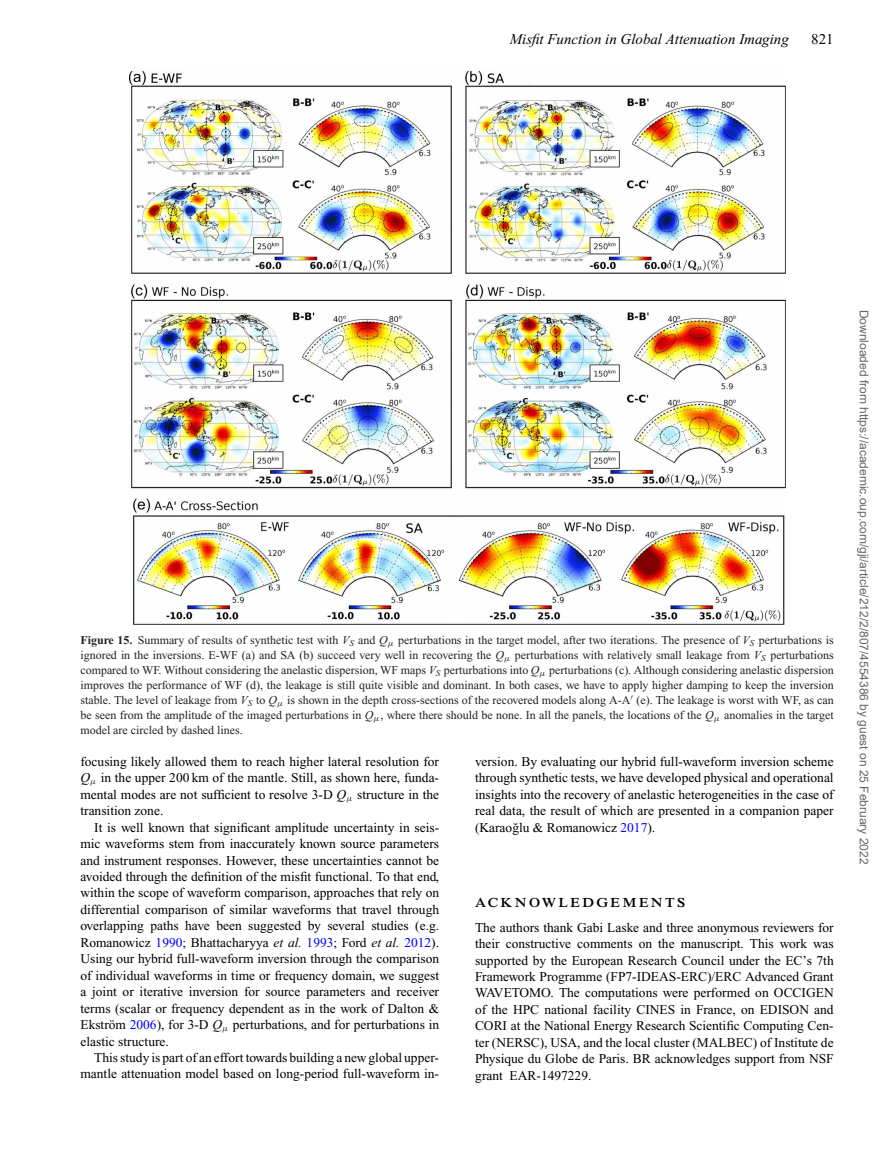
<style>
.page{position:relative;width:893px;height:1174px;background:#fff}
.page>*{position:absolute;margin:0;border:0;box-sizing:border-box;transform-origin:0 0}
.t1{font:italic 15px "Times New Roman";color:#000}
.t2{font:15px "Times New Roman";color:#000}
.t3{font:13.5px/16.5px "Times New Roman";color:#000;text-align:justify}
.t4{font:600 13.5px "Times NRMT";letter-spacing:.17em;color:#000}
.t5{font:12px/15px "Times New Roman";color:#231f20;text-align:justify}
.t6{font:12px "Arial";color:#666}
.s1{font-weight:700}
.s2{font-style:italic}
.s3{color:#00f}
</style>
<div class="page">
<img style="left:129px;top:70px;width:656px;height:555px">
<p class="t1" style="left:510px;top:33px;width:281px">Misfit Function in Global Attenuation Imaging</p>
<p class="t2" style="left:811px;top:33px;width:24px">821</p>
<p class="t5" style="left:80px;top:633px;width:755px"><span class="s1">Figure 15.</span> Summary of results of synthetic test with <span class="s2">V</span><sub>S</sub> and <span class="s2">Q</span><sub>μ</sub> perturbations in the target model, after two iterations. The presence of <span class="s2">V</span><sub>S</sub> perturbations is ignored in the inversions. E-WF (a) and SA (b) succeed very well in recovering the <span class="s2">Q</span><sub>μ</sub> perturbations with relatively small leakage from <span class="s2">V</span><sub>S</sub> perturbations compared to WF. Without considering the anelastic dispersion, WF maps <span class="s2">V</span><sub>S</sub> perturbations into <span class="s2">Q</span><sub>μ</sub> perturbations (c). Although considering anelastic dispersion improves the performance of WF (d), the leakage is still quite visible and dominant. In both cases, we have to apply higher damping to keep the inversion stable. The level of leakage from <span class="s2">V</span><sub>S</sub> to <span class="s2">Q</span><sub>μ</sub> is shown in the depth cross-sections of the recovered models along A-A (e). The leakage is worst with WF, as can be seen from the amplitude of the imaged perturbations in <span class="s2">Q</span><sub>μ</sub>, where there should be none. In all the panels, the locations of the <span class="s2">Q</span><sub>μ</sub> anomalies in the target model are circled by dashed lines.</p>
<p class="t3" style="left:80px;top:754px;width:360px">focusing likely allowed them to reach higher lateral resolution for <span class="s2">Q</span><sub>μ</sub> in the upper 200 km of the mantle. Still, as shown here, funda&shy;mental modes are not sufficient to resolve 3-D <span class="s2">Q</span><sub>μ</sub> structure in the transition zone.</p>
<p class="t3" style="left:80px;top:820px;width:360px;text-indent:14px">It is well known that significant amplitude uncertainty in seis&shy;mic waveforms stem from inaccurately known source parameters and instrument responses. However, these uncertainties cannot be avoided through the definition of the misfit functional. To that end, within the scope of waveform comparison, approaches that rely on differential comparison of similar waveforms that travel through overlapping paths have been suggested by several studies (e.g.<br>Romanowicz <span class="s3">1990</span>; Bhattacharyya <span class="s2">et al.</span> <span class="s3">1993</span>; Ford <span class="s2">et al.</span> <span class="s3">2012</span>).<br>Using our hybrid full-waveform inversion through the comparison of individual waveforms in time or frequency domain, we suggest a joint or iterative inversion for source parameters and receiver terms (scalar or frequency dependent as in the work of Dalton &amp; Ekstrom¨ <span class="s3">2006</span>), for 3-D <span class="s2">Q</span><sub>μ</sub> perturbations, and for perturbations in elastic structure.</p>
<p class="t3" style="left:80px;top:1050px;width:360px;text-align:right">This study is part of an effort towards building a new global upper&shy;mantle attenuation model based on long-period full-waveform in-</p>
<p class="t3" style="left:475px;top:754px;width:360px">version. By evaluating our hybrid full-waveform inversion scheme through synthetic tests, we have developed physical and operational insights into the recovery of anelastic heterogeneities in the case of real data, the result of which are presented in a companion paper (Karaoglu &amp; Romanowicz <span class="s3">2017</span>).</p>
<p class="t3" style="left:513px;top:820px;width:6px">˘</p>
<p class="t4" style="left:475px;top:897px;width:212px">ACKNOWLEDGEMENTS</p>
<p class="t3" style="left:475px;top:920px;width:360px">The authors thank Gabi Laske and three anonymous reviewers for their constructive comments on the manuscript. This work was supported by the European Research Council under the EC’s 7th Framework Programme (FP7-IDEAS-ERC)/ERC Advanced Grant WAVETOMO. The computations were performed on OCCIGEN of the HPC national facility CINES in France, on EDISON and CORI at the National Energy Research Scientific Computing Cen&shy;ter (NERSC), USA, and the local cluster (MALBEC) of Institute de Physique du Globe de Paris. BR acknowledges support from NSF grant EAR-1497229.</p>
<p class="t6" style="left:868px;top:309px;width:556px;rotate:90deg">Downloaded from https://academic.oup.com/gji/article/212/2/807/4554386 by guest on 25 February 2022</p>
</div>
